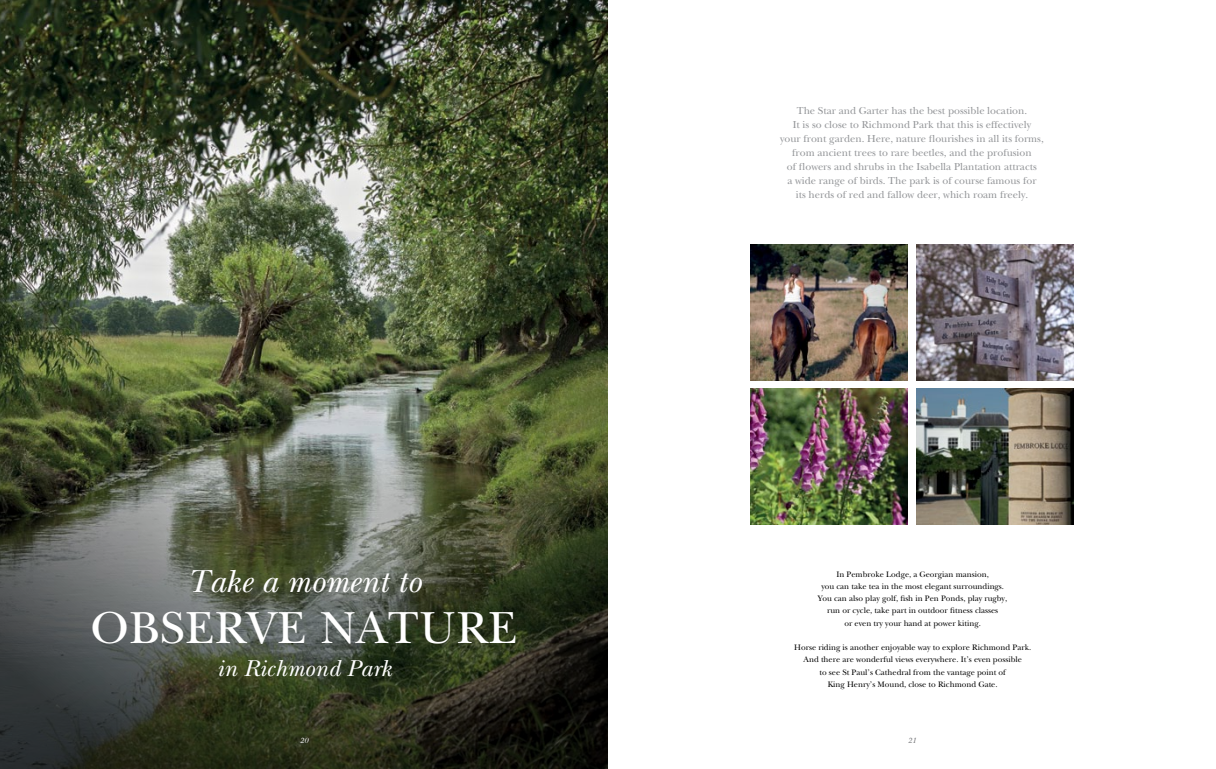
<style>
.page{position:relative;width:1216px;height:769px;background:#fff}
.page>*{position:absolute;margin:0;border:0;box-sizing:border-box;transform-origin:0 0}
.t1{font:46.81px "New Baskerville";letter-spacing:.015em;color:#fff}
.t2{font:italic 33.25px "New Baskerville";letter-spacing:.005em;color:#fff}
.t3{font:italic 24.06px "New Baskerville";letter-spacing:.005em;color:#fff}
.t4{font:10.5px/14px "New Baskerville";color:#939598;text-align:center}
.t5{font:8.31px/12.2px "New Baskerville";color:#000;text-align:center}
.t6{font:italic 7.88px "New Baskerville";color:#fff}
.t7{font:italic 7.88px "New Baskerville";color:#6d6e71}
</style>
<div class="page">
<img style="left:750px;top:244px;width:157px;height:136px">
<img style="left:750px;top:389px;width:157px;height:136px">
<img style="left:916px;top:389px;width:157px;height:136px">
<img style="left:916px;top:244px;width:157px;height:136px">
<img style="left:0;top:0;width:608px;height:769px">
<h2 class="t2" style="left:187px;top:562px;width:235px">Take a moment to</h2>
<h1 class="t1" style="left:90px;top:600px;width:428px">o bserve nature</h1>
<h3 class="t3" style="left:217px;top:654px;width:176px">in Richmond Park</h3>
<p class="t4" style="left:780px;top:104px;width:265px">The Star and Garter has the best possible location.<br>It is so close to Richmond Park that this is effectively<br>your front garden. Here, nature flourishes in all its forms, from ancient trees to rare beetles, and the profusion<br>of flowers and shrubs in the Isabella Plantation attracts<br>a wide range of birds. The park is of course famous for<br>its herds of red and fallow deer, which roam freely.</p>
<p class="t5" style="left:818px;top:568px;width:191px">In Pembroke Lodge, a Georgian mansion,<br>you can take tea in the most elegant surroundings.<br>You can also play golf, fish in Pen Ponds, play rugby, run or cycle, take part in outdoor fitness classes<br>or even try your hand at power kiting.</p>
<p class="t5" style="left:794px;top:641px;width:238px">Horse riding is another enjoyable way to explore Richmond Park.<br>And there are wonderful views everywhere. It’s even possible<br>to see St Paul’s Cathedral from the vantage point of<br>King Henry’s Mound, close to Richmond Gate.</p>
<p class="t6" style="left:300px;top:736px;width:10px">20</p>
<p class="t7" style="left:907px;top:736px;width:10px">21</p>
</div>
